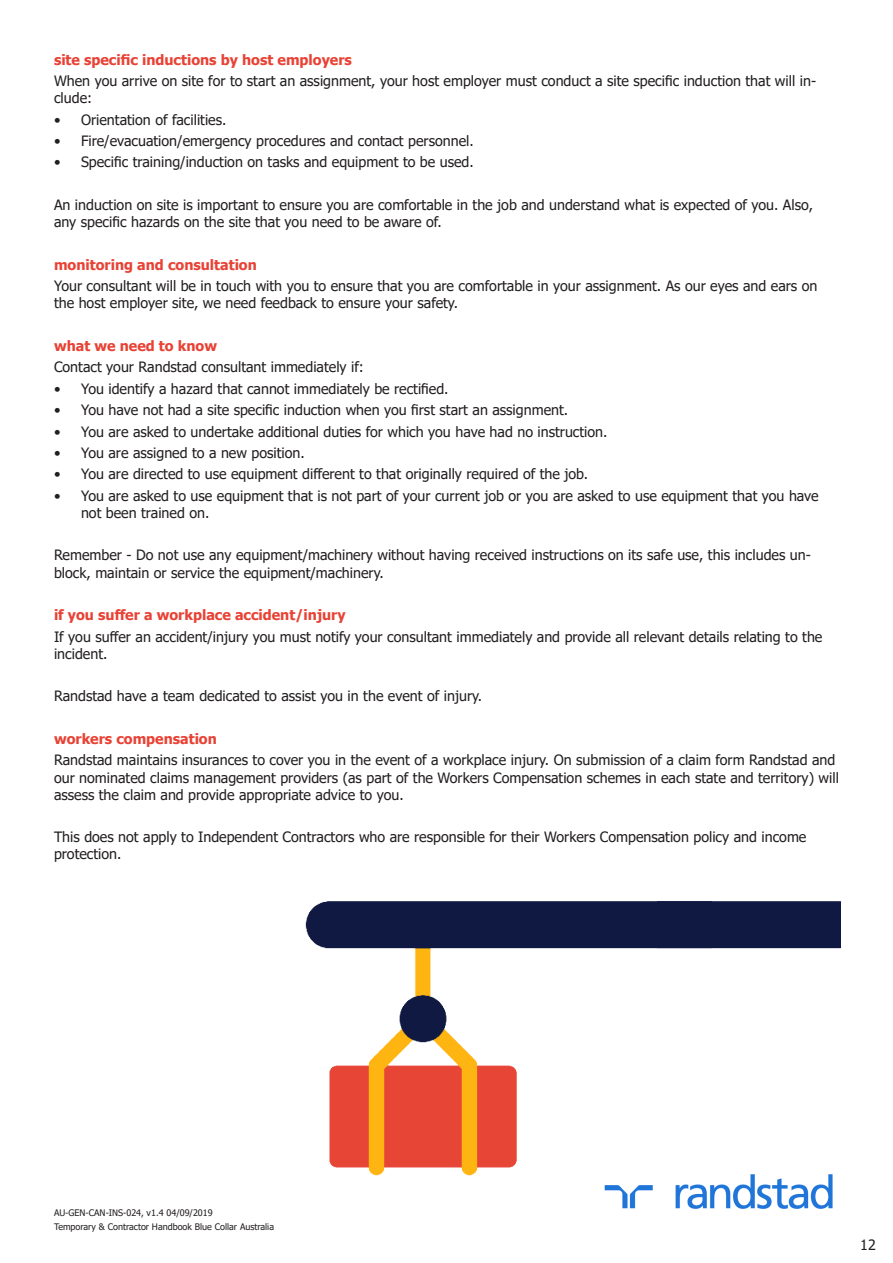
<style>
.page{position:relative;width:893px;height:1263px;background:#fff}
.page>*{position:absolute;margin:0;border:0;box-sizing:border-box;transform-origin:0 0}
.t1{font:14.25px/17.1px "Tahoma";color:#231f20}
.t2{font:700 14.25px "Tahoma";color:#e84235}
.t3{font:9px "Tahoma";color:#231f20}
</style>
<div class="page">
<img style="left:305px;top:901px;width:352px;height:308px">
<img style="left:657px;top:901px;width:183px;height:308px">
<p class="t2" style="left:54px;top:50px;width:299px">site specific inductions by host employers</p>
<p class="t1" style="left:54px;top:73px;width:764px">When you arrive on site for to start an assignment, your host employer must conduct a site specific induction that will in&shy;clude:</p>
<p class="t1" style="left:54px;top:112px;width:174px">• Orientation of facilities.</p>
<p class="t1" style="left:54px;top:133px;width:421px">• Fire/evacuation/emergency procedures and contact personnel.</p>
<p class="t1" style="left:54px;top:154px;width:421px">• Specific training/induction on tasks and equipment to be used.</p>
<p class="t1" style="left:54px;top:197px;width:760px">An induction on site is important to ensure you are comfortable in the job and understand what is expected of you. Also, any specific hazards on the site that you need to be aware of.</p>
<p class="t2" style="left:54px;top:255px;width:204px">monitoring and consultation</p>
<p class="t1" style="left:54px;top:278px;width:765px">Your consultant will be in touch with you to ensure that you are comfortable in your assignment. As our eyes and ears on the host employer site, we need feedback to ensure your safety.</p>
<p class="t2" style="left:54px;top:336px;width:165px">what we need to know</p>
<p class="t1" style="left:54px;top:359px;width:311px">Contact your Randstad consultant immediately if:</p>
<p class="t1" style="left:54px;top:381px;width:396px">• You identify a hazard that cannot immediately be rectified.</p>
<p class="t1" style="left:54px;top:402px;width:516px">• You have not had a site specific induction when you first start an assignment.</p>
<p class="t1" style="left:54px;top:424px;width:555px">• You are asked to undertake additional duties for which you have had no instruction.</p>
<p class="t1" style="left:54px;top:445px;width:252px">• You are assigned to a new position.</p>
<p class="t1" style="left:54px;top:466px;width:536px">• You are directed to use equipment different to that originally required of the job.</p>
<p class="t1" style="left:81px;top:488px;width:739px;text-indent:-27px">• You are asked to use equipment that is not part of your current job or you are asked to use equipment that you have not been trained on.</p>
<p class="t1" style="left:54px;top:547px;width:758px">Remember - Do not use any equipment/machinery without having received instructions on its safe use, this includes un&shy;block, maintain or service the equipment/machinery.</p>
<p class="t2" style="left:54px;top:605px;width:293px">if you suffer a workplace accident/injury</p>
<p class="t1" style="left:54px;top:629px;width:770px">If you suffer an accident/injury you must notify your consultant immediately and provide all relevant details relating to the incident.</p>
<p class="t1" style="left:54px;top:688px;width:430px">Randstad have a team dedicated to assist you in the event of injury.</p>
<p class="t2" style="left:54px;top:729px;width:164px">workers compensation</p>
<p class="t1" style="left:54px;top:752px;width:786px">Randstad maintains insurances to cover you in the event of a workplace injury. On submission of a claim form Randstad and our nominated claims management providers (as part of the Workers Compensation schemes in each state and territory) will assess the claim and provide appropriate advice to you.</p>
<p class="t1" style="left:54px;top:829px;width:754px">This does not apply to Independent Contractors who are responsible for their Workers Compensation policy and income protection.</p>
<p class="t3" style="left:54px;top:1206px;width:160px">AU-GEN-CAN-INS-024, v1.4 04/09/2019</p>
<p class="t3" style="left:54px;top:1221px;width:222px">Temporary &amp; Contractor Handbook Blue Collar Australia</p>
<p class="t1" style="left:860px;top:1237px;width:17px">12</p>
</div>
